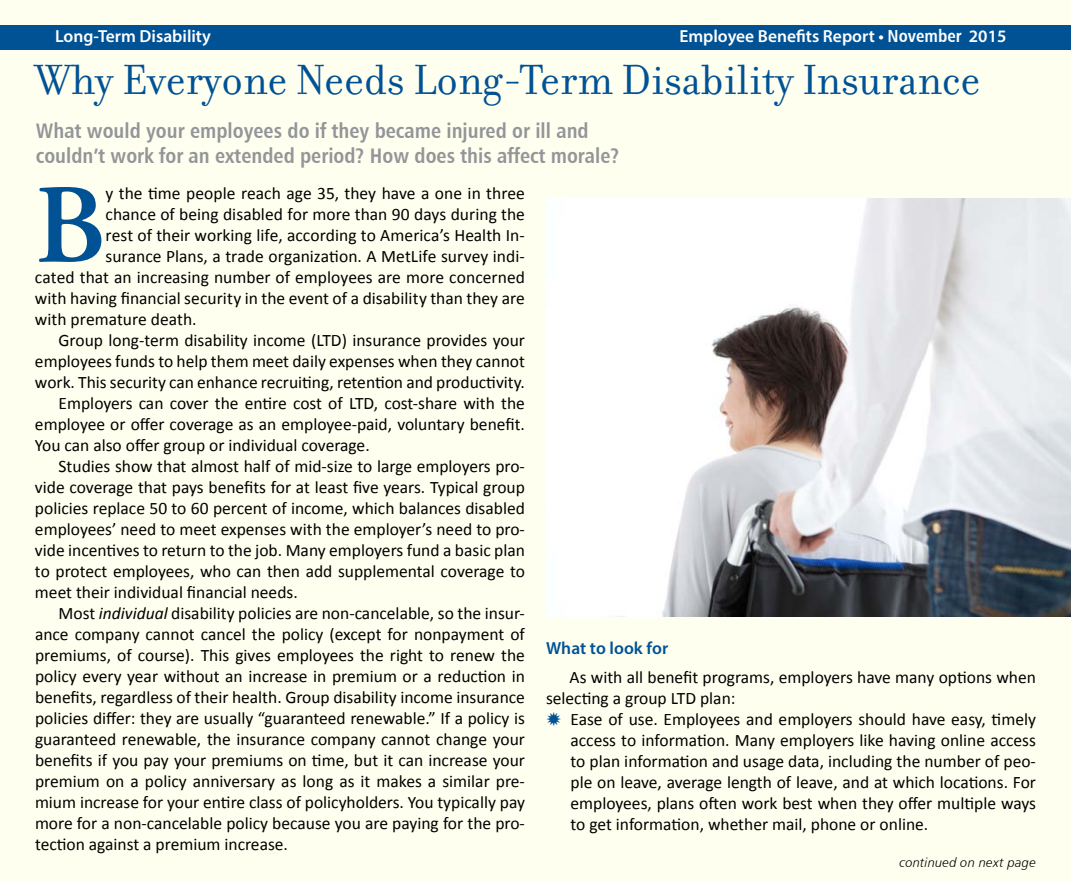
<style>
.page{position:relative;width:1071px;height:882px;background:#fff}
.page>*{position:absolute;margin:0;border:0;box-sizing:border-box;transform-origin:0 0}
.t1{font:600 112.52px "Adobe Garamond Pro";color:#005295}
.t2{font:45.5px "Filosofia";color:#005295}
.t3{font:21px/25.2px "Humanist 777 BT Bold Condensed B";color:#939598}
.t4{font:17.5px/21px "Calibri";color:#000}
.t5{font:600 17.5px "Myriad Pro";color:#fff}
.t6{font:600 17.5px "Myriad Pro";letter-spacing:.005em;color:#005295}
.t7{font:13.12px "Humanist 777 BT Light Italic B";letter-spacing:.015em;color:#000}
.s1{font-family:"Humanist 777 BT Bold Condensed B";font-weight:400}
.s2{font-style:italic}
</style>
<div class="page">
<div style="left:1px;top:1px;width:1070px;height:881px;background:#fffff0"></div>
<div style="left:0;top:25px;width:1071px;height:24px;background:#005295"></div>
<img style="left:546px;top:199px;width:525px;height:417px">
<p class="t5" style="left:55px;top:25px;width:157px">Long-Term Disability</p>
<p class="t5" style="left:679px;top:25px;width:329px">Employee Benefits Report • <span class="s1">November</span> 2015</p>
<h2 class="t2" style="left:35px;top:54px;width:947px">Why Everyone Needs Long-Term Disability Insurance</h2>
<p class="t3" style="left:36px;top:118px;width:585px">What would your employees do if they became injured or ill and couldn’t work for an extended period? How does this affect morale?</p>
<h1 class="t1" style="left:35px;top:161px;width:72px">B</h1>
<p class="t4" style="left:106px;top:182px;width:421px">y the time people reach age 35, they have a one in three</p>
<p class="t4" style="left:106px;top:203px;width:421px">chance of being disabled for more than 90 days during the</p>
<p class="t4" style="left:106px;top:224px;width:421px">rest of their working life, according to America’s Health In-</p>
<p class="t4" style="left:106px;top:245px;width:421px">surance Plans, a trade organization. A MetLife survey indi-</p>
<p class="t4" style="left:35px;top:266px;width:491px">cated that an increasing number of employees are more concerned</p>
<p class="t4" style="left:35px;top:287px;width:492px">with having financial security in the event of a disability than they are</p>
<p class="t4" style="left:35px;top:308px;width:163px">with premature death.</p>
<p class="t4" style="left:59px;top:329px;width:468px">Group long-term disability income (LTD) insurance provides your</p>
<p class="t4" style="left:35px;top:350px;width:491px">employees funds to help them meet daily expenses when they cannot</p>
<p class="t4" style="left:35px;top:371px;width:491px">work. This security can enhance recruiting, retention and productivity.</p>
<p class="t4" style="left:59px;top:392px;width:468px">Employers can cover the entire cost of LTD, cost-share with the</p>
<p class="t4" style="left:35px;top:413px;width:491px">employee or offer coverage as an employee-paid, voluntary benefit.</p>
<p class="t4" style="left:35px;top:434px;width:336px">You can also offer group or individual coverage.</p>
<p class="t4" style="left:59px;top:455px;width:468px">Studies show that almost half of mid-size to large employers pro-</p>
<p class="t4" style="left:35px;top:476px;width:491px">vide coverage that pays benefits for at least five years. Typical group</p>
<p class="t4" style="left:35px;top:497px;width:491px">policies replace 50 to 60 percent of income, which balances disabled</p>
<p class="t4" style="left:35px;top:518px;width:491px">employees’ need to meet expenses with the employer’s need to pro-</p>
<p class="t4" style="left:35px;top:539px;width:491px">vide incentives to return to the job. Many employers fund a basic plan</p>
<p class="t4" style="left:35px;top:560px;width:491px">to protect employees, who can then add supplemental coverage to</p>
<p class="t4" style="left:35px;top:581px;width:264px">meet their individual financial needs.</p>
<p class="t4" style="left:59px;top:602px;width:468px">Most <span class="s2">individual</span> disability policies are non-cancelable, so the insur-</p>
<p class="t4" style="left:35px;top:623px;width:491px">ance company cannot cancel the policy (except for nonpayment of</p>
<p class="t4" style="left:35px;top:644px;width:492px">premiums, of course). This gives employees the right to renew the</p>
<p class="t4" style="left:35px;top:665px;width:491px">policy every year without an increase in premium or a reduction in</p>
<p class="t4" style="left:35px;top:686px;width:492px">benefits, regardless of their health. Group disability income insurance</p>
<p class="t4" style="left:35px;top:707px;width:491px">policies differ: they are usually “guaranteed renewable.” If a policy is</p>
<p class="t4" style="left:35px;top:728px;width:491px">guaranteed renewable, the insurance company cannot change your</p>
<p class="t4" style="left:35px;top:749px;width:491px">benefits if you pay your premiums on time, but it can increase your</p>
<p class="t4" style="left:35px;top:770px;width:492px">premium on a policy anniversary as long as it makes a similar pre-</p>
<p class="t4" style="left:35px;top:791px;width:492px">mium increase for your entire class of policyholders. You typically pay</p>
<p class="t4" style="left:35px;top:812px;width:491px">more for a non-cancelable policy because you are paying for the pro-</p>
<p class="t4" style="left:35px;top:833px;width:255px">tection against a premium increase.</p>
<p class="t6" style="left:546px;top:637px;width:124px">What to look for</p>
<p class="t4" style="left:546px;top:666px;width:491px;text-indent:24px">As with all benefit programs, employers have many options when selecting a group LTD plan:</p>
<p class="t4" style="left:571px;top:708px;width:467px;text-align:justify">Ease of use. Employees and employers should have easy, timely access to information. Many employers like having online access to plan information and usage data, including the number of peo&shy;ple on leave, average length of leave, and at which locations. For employees, plans often work best when they offer multiple ways to get information, whether mail, phone or online.</p>
<p class="t7" style="left:900px;top:855px;width:138px">continued on next page</p>
</div>
